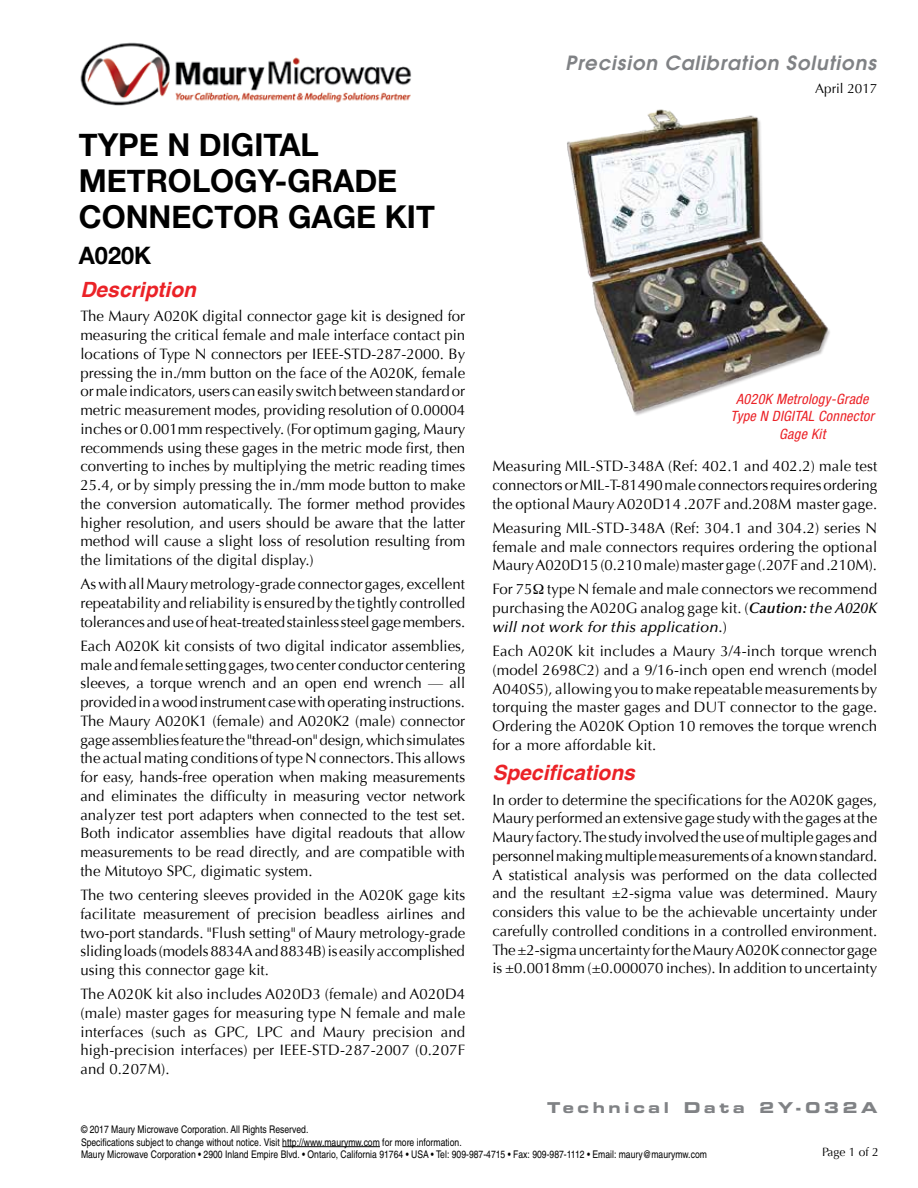
<style>
.page{position:relative;width:918px;height:1188px;background:#fff}
.page>*{position:absolute;margin:0;border:0;box-sizing:border-box;transform-origin:0 0}
.t1{font:700 31.5px/36px "Helvetica Neue";color:#000}
.t2{font:700 24px "Helvetica Neue";color:#000}
.t3{font:italic 700 21px "Helvetica";color:#eb2227}
.t4{font:italic 600 19.5px "Avant Garde";letter-spacing:.05em;color:#808285}
.t5{font:15px/18.8px "Optima";color:#000;text-align:justify}
.t6{font:15px "Eurostile Bold Extended Two";letter-spacing:.245em;color:#808285}
.t7{font:italic condensed 14.25px/17.1px "Helvetica Neue";letter-spacing:.02em;color:#eb2227;text-align:center}
.t8{font:13.5px "Optima";color:#000}
.t9{font:12px "Optima";color:#000}
.t10{font:condensed 10.5px/12.6px "Helvetica";color:#000}
.s1{font-weight:600;font-style:italic}
.s2{font-weight:500;font-style:italic}
</style>
<div class="page">
<img style="left:80px;top:42px;width:332px;height:64px">
<hr style="left:282px;top:1146px;width:98px;height:1px;background:#000">
<img style="left:567px;top:109px;width:263px;height:306px">
<h3 class="t4" style="left:565px;top:50px;width:312px">Precision Calibration Solutions</h3>
<h1 class="t1" style="left:79px;top:128px;width:358px">TYPE N DIGITAL<br>METROLOGY-GRADE<br>CONNECTOR GAGE KIT</h1>
<h2 class="t2" style="left:79px;top:237px;width:74px">A020K</h2>
<h3 class="t3" style="left:80px;top:273px;width:117px">Description</h3>
<p class="t5" style="left:80px;top:307px;width:386px">The Maury A020K digital connector gage kit is designed for measuring the critical female and male interface contact pin locations of Type N connectors per IEEE-STD-287-2000. By pressing the in./mm button on the face of the A020K, female or male indicators, users can easily switch between standard or metric measurement modes, providing resolution of 0.00004 inches or 0.001mm respectively. (For optimum gaging, Maury recommends using these gages in the metric mode first, then converting to inches by multiplying the metric reading times 25.4, or by simply pressing the in./mm mode button to make the conversion automatically. The former method provides higher resolution, and users should be aware that the latter method will cause a slight loss of resolution resulting from the limitations of the digital display.)</p>
<p class="t5" style="left:80px;top:575px;width:386px">As with all Maury metrology-grade connector gages, excellent repeatability and reliability is ensured by the tightly controlled tolerances and use of heat-treated stainless steel gage members.</p>
<p class="t5" style="left:80px;top:637px;width:386px">Each A020K kit consists of two digital indicator assemblies, male and female setting gages, two center conductor centering sleeves, a torque wrench and an open end wrench — all provided in a wood instrument case with operating instructions.<br>The Maury A020K1 (female) and A020K2 (male) connector gage assemblies feature the "thread-on" design, which simulates the actual mating conditions of type N connectors. This allows for easy, hands-free operation when making measurements and eliminates the difficulty in measuring vector network analyzer test port adapters when connected to the test set.<br>Both indicator assemblies have digital readouts that allow measurements to be read directly, and are compatible with the Mitutoyo SPC, digimatic system.</p>
<p class="t5" style="left:80px;top:886px;width:386px">The two centering sleeves provided in the A020K gage kits facilitate measurement of precision beadless airlines and two-port standards. "Flush setting" of Maury metrology-grade sliding loads (models 8834A and 8834B) is easily accomplished using this connector gage kit.</p>
<p class="t5" style="left:80px;top:985px;width:386px">The A020K kit also includes A020D3 (female) and A020D4 (male) master gages for measuring type N female and male interfaces (such as GPC, LPC and Maury precision and high-precision interfaces) per IEEE-STD-287-2007 (0.207F and 0.207M).</p>
<p class="t8" style="left:815px;top:81px;width:64px">April 2017</p>
<p class="t7" style="left:731px;top:391px;width:145px">A020K Metrology-Grade<br>Type N DIGITAL Connector<br>Gage Kit</p>
<p class="t5" style="left:492px;top:457px;width:386px">Measuring MIL-STD-348A (Ref: 402.1 and 402.2) male test connectors or MIL-T-81490 male connectors requires ordering the optional Maury A020D14 .207F and.208M master gage.</p>
<p class="t5" style="left:492px;top:518px;width:386px">Measuring MIL-STD-348A (Ref: 304.1 and 304.2) series N female and male connectors requires ordering the optional Maury A020D15 (0.210 male) master gage (.207F and .210M).</p>
<p class="t5" style="left:492px;top:580px;width:386px">For 75 type N female and male connectors we recommend purchasing the A020G analog gage kit. (<span class="s1">Caution:</span> <span class="s2">the A020K will not work for this application.</span>)</p>
<p class="t5" style="left:492px;top:642px;width:386px">Each A020K kit includes a Maury 3/4-inch torque wrench (model 2698C2) and a 9/16-inch open end wrench (model A040S5), allowing you to make repeatable measurements by torquing the master gages and DUT connector to the gage.<br>Ordering the A020K Option 10 removes the torque wrench for a more affordable kit.</p>
<h3 class="t3" style="left:492px;top:756px;width:144px">Specifications</h3>
<p class="t5" style="left:492px;top:790px;width:386px">In order to determine the specifications for the A020K gages, Maury performed an extensive gage study with the gages at the Maury factory. The study involved the use of multiple gages and personnel making multiple measurements of a known standard.<br>A statistical analysis was performed on the data collected and the resultant ±2-sigma value was determined. Maury considers this value to be the achievable uncertainty under carefully controlled conditions in a controlled environment.<br>The ±2-sigma uncertainty for the Maury A020K connector gage is ±0.0018mm (±0.000070 inches). In addition to uncertainty</p>
<p class="t6" style="left:547px;top:1097px;width:332px">Technical Data 2Y-032A</p>
<p class="t10" style="left:81px;top:1123px;width:627px">© 2017 Maury Microwave Corporation. All Rights Reserved.<br>Specifications subject to change without notice. Visit http://www.maurymw.com for more information.<br>Maury Microwave Corporation • 2900 Inland Empire Blvd. • Ontario, California 91764 • USA • Tel: 909-987-4715 • Fax: 909-987-1112 • Email: maury@maurymw.com</p>
<p class="t9" style="left:822px;top:1145px;width:58px">Page 1 of 2</p>
</div>
